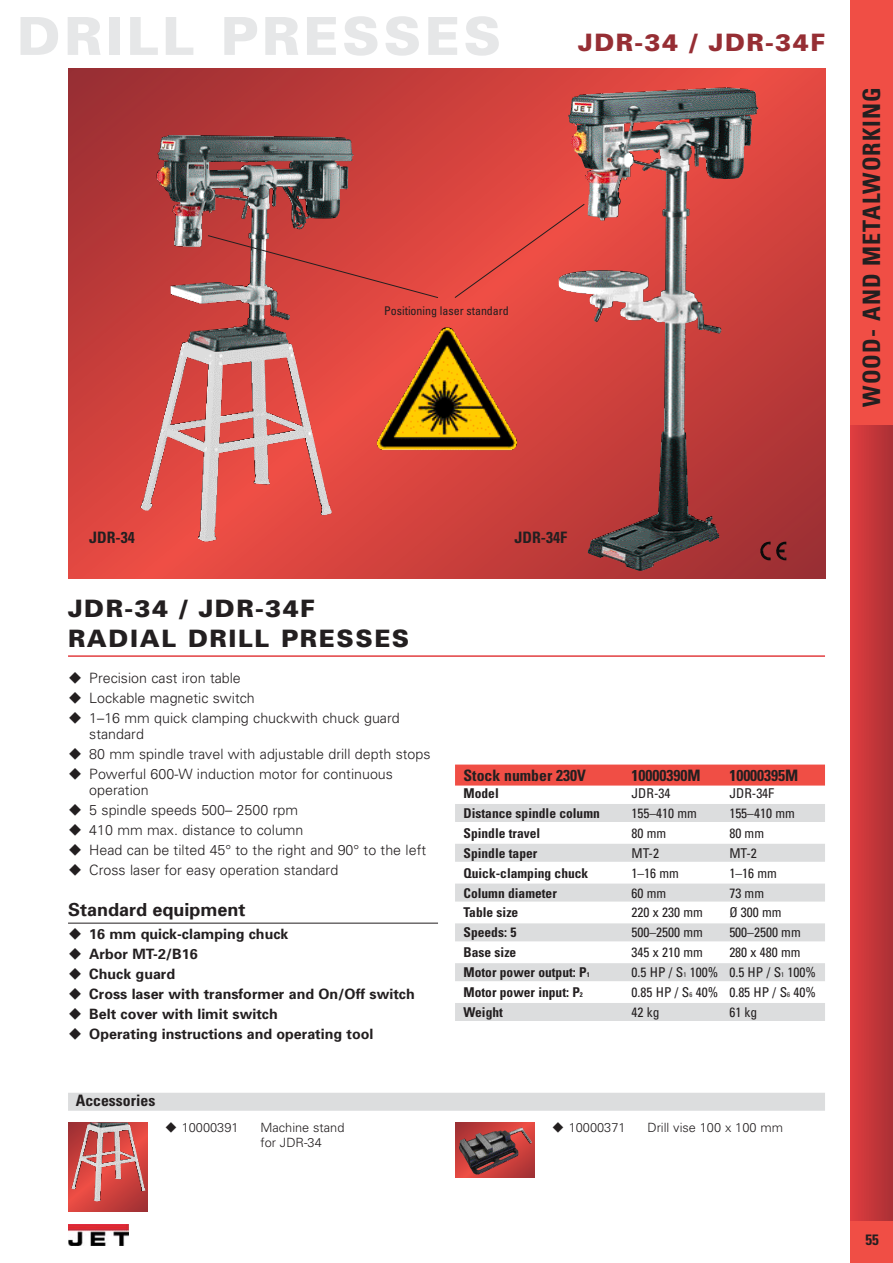
<style>
.page{position:relative;width:893px;height:1263px;background:#fff}
.page>*{position:absolute;margin:0;border:0;box-sizing:border-box;transform-origin:0 0}
.t1{font:900 52.5px "Univers";letter-spacing:.065em;color:#e6e7e8}
.t2{font:900 24px/30px "Univers";letter-spacing:.065em;color:#231f20}
.t3{font:700 condensed 24px "Univers";letter-spacing:.045em;color:#231f20}
.t4{font:900 24px "Univers";letter-spacing:.065em;color:#962e34}
.t5{font:700 18px "Univers";color:#231f20}
.t6{font:700 condensed 15.75px "Univers";color:#231f20}
.t7{font:700 condensed 15px "Univers";color:#231f20}
.t8{font:300 14.25px/20px "Univers";color:#231f20}
.t9{font:700 14.25px/20px "Univers";color:#231f20}
.t10{font:condensed 13.5px "Univers";color:#231f20}
.t11{font:700 condensed 13.5px "Univers";color:#231f20}
.t12{font:300 12.75px/15px "Univers";color:#231f20}
.t13{font:condensed 12px "Univers";letter-spacing:-.005em;color:#231f20}
.s1{font-size:6.75px}
</style>
<div class="page">
<div style="left:850px;top:0;width:42px;height:1263px;background:#f04e45"></div>
<div style="left:850px;top:425px;width:42px;height:795px;background:linear-gradient(to right,#e13d3f,#ac3135)"></div>
<img style="left:68px;top:1225px;width:61px;height:20px">
<hr style="left:68px;top:923px;width:370px;height:1px;background:#231f20">
<hr style="left:68px;top:655px;width:757px;height:2px;background:#e23e41">
<div style="left:68px;top:1093px;width:757px;height:18px;background:#dcddde"></div>
<svg style="left:68px;top:1123px;width:80px;height:89px"></svg>
<img style="left:71px;top:1123px;width:74px;height:78px">
<svg style="left:455px;top:1123px;width:80px;height:55px"></svg>
<img style="left:459px;top:1127px;width:73px;height:49px">
<div style="left:455px;top:765px;width:370px;height:21px;background:#f04e45"></div>
<div style="left:455px;top:804px;width:370px;height:18px;background:#dcddde"></div>
<div style="left:455px;top:844px;width:370px;height:18px;background:#dcddde"></div>
<div style="left:455px;top:884px;width:370px;height:18px;background:#dcddde"></div>
<div style="left:455px;top:923px;width:370px;height:18px;background:#dcddde"></div>
<div style="left:455px;top:963px;width:370px;height:18px;background:#dcddde"></div>
<div style="left:455px;top:1003px;width:370px;height:18px;background:#dcddde"></div>
<svg style="left:68px;top:68px;width:757px;height:510px;background:#c04441"></svg>
<img style="left:558px;top:159px;width:108px;height:143px">
<img style="left:141px;top:135px;width:213px;height:371px">
<img style="left:376px;top:325px;width:142px;height:125px">
<svg style="left:207px;top:235px;width:232px;height:64px;background:#cb4d48"></svg>
<svg style="left:454px;top:203px;width:131px;height:96px;background:#e34e47"></svg>
<img style="left:760px;top:542px;width:26px;height:18px">
<h1 class="t1" style="left:17px;top:17px;width:486px">DRILL PRESSES</h1>
<p class="t13" style="left:384px;top:306px;width:126px">Positioning laser standard</p>
<h2 class="t4" style="left:578px;top:34px;width:248px">JDR-34 / JDR-34F</h2>
<h2 class="t3" style="left:863px;top:407px;width:321px;rotate:-90deg">WOOD- AND METALWORKING</h2>
<p class="t6" style="left:89px;top:531px;width:47px">JDR-34</p>
<p class="t6" style="left:514px;top:531px;width:54px">JDR-34F</p>
<h2 class="t2" style="left:68px;top:595px;width:343px">JDR-34 / JDR-34F<br>RADIAL DRILL PRESSES</h2>
<p class="t8" style="left:89px;top:669px;width:312px">Precision cast iron table<br>Lockable magnetic switch<br>1–16 mm quick clamping chuckwith chuck guard</p>
<p class="t8" style="left:89px;top:725px;width:343px">standard<br>80 mm spindle travel with adjustable drill depth stops<br>Powerful 600-W induction motor for continuous</p>
<p class="t8" style="left:89px;top:782px;width:338px">operation<br>5 spindle speeds 500– 2500 rpm<br>410 mm max. distance to column<br>Head can be tilted 45° to the right and 90° to the left<br>Cross laser for easy operation standard</p>
<p class="t5" style="left:68px;top:903px;width:179px">Standard equipment</p>
<p class="t9" style="left:89px;top:925px;width:327px">16 mm quick-clamping chuck<br>Arbor MT-2/B16<br>Chuck guard<br>Cross laser with transformer and On/Off switch<br>Belt cover with limit switch<br>Operating instructions and operating tool</p>
<p class="t6" style="left:76px;top:1095px;width:81px">Accessories</p>
<p class="t6" style="left:463px;top:770px;width:124px">Stock number 230V</p>
<p class="t6" style="left:631px;top:770px;width:71px">10000390M</p>
<p class="t6" style="left:729px;top:770px;width:71px">10000395M</p>
<p class="t11" style="left:463px;top:788px;width:37px">Model</p>
<p class="t10" style="left:631px;top:788px;width:40px">JDR-34</p>
<p class="t10" style="left:729px;top:788px;width:46px">JDR-34F</p>
<p class="t11" style="left:463px;top:808px;width:138px">Distance spindle column</p>
<p class="t10" style="left:631px;top:808px;width:67px">155–410 mm</p>
<p class="t10" style="left:729px;top:808px;width:67px">155–410 mm</p>
<p class="t11" style="left:463px;top:828px;width:78px">Spindle travel</p>
<p class="t10" style="left:631px;top:828px;width:36px">80 mm</p>
<p class="t10" style="left:729px;top:828px;width:36px">80 mm</p>
<p class="t11" style="left:463px;top:848px;width:75px">Spindle taper</p>
<p class="t10" style="left:631px;top:848px;width:29px">MT-2</p>
<p class="t10" style="left:729px;top:848px;width:29px">MT-2</p>
<p class="t11" style="left:463px;top:868px;width:126px">Quick-clamping chuck</p>
<p class="t10" style="left:631px;top:868px;width:49px">1–16 mm</p>
<p class="t10" style="left:729px;top:868px;width:49px">1–16 mm</p>
<p class="t11" style="left:463px;top:888px;width:95px">Column diameter</p>
<p class="t10" style="left:631px;top:888px;width:36px">60 mm</p>
<p class="t10" style="left:729px;top:888px;width:36px">73 mm</p>
<p class="t11" style="left:463px;top:908px;width:56px">Table size</p>
<p class="t10" style="left:631px;top:908px;width:73px">220 x 230 mm</p>
<p class="t10" style="left:729px;top:908px;width:54px">Ø 300 mm</p>
<p class="t11" style="left:463px;top:928px;width:54px">Speeds: 5</p>
<p class="t10" style="left:631px;top:928px;width:73px">500–2500 mm</p>
<p class="t10" style="left:729px;top:928px;width:73px">500–2500 mm</p>
<p class="t11" style="left:463px;top:947px;width:54px">Base size</p>
<p class="t10" style="left:631px;top:947px;width:73px">345 x 210 mm</p>
<p class="t10" style="left:729px;top:947px;width:73px">280 x 480 mm</p>
<p class="t11" style="left:463px;top:967px;width:128px">Motor power output: P<span class="s1">1</span></p>
<p class="t10" style="left:631px;top:967px;width:186px">0.5 HP / S<span class="s1">1</span> 100% 0.5 HP / S<span class="s1">1</span> 100%</p>
<p class="t11" style="left:463px;top:987px;width:121px">Motor power input: P<span class="s1">2</span></p>
<p class="t10" style="left:631px;top:987px;width:186px">0.85 HP / S<span class="s1">6</span> 40% 0.85 HP / S<span class="s1">6</span> 40%</p>
<p class="t11" style="left:463px;top:1007px;width:41px">Weight</p>
<p class="t10" style="left:631px;top:1007px;width:30px">42 kg</p>
<p class="t10" style="left:729px;top:1007px;width:30px">61 kg</p>
<p class="t12" style="left:182px;top:1121px;width:58px">10000391</p>
<p class="t12" style="left:260px;top:1121px;width:85px">Machine stand for JDR-34</p>
<p class="t12" style="left:569px;top:1121px;width:58px">10000371</p>
<p class="t12" style="left:647px;top:1121px;width:137px">Drill vise 100 x 100 mm</p>
<p class="t7" style="left:865px;top:1235px;width:15px">55</p>
</div>
